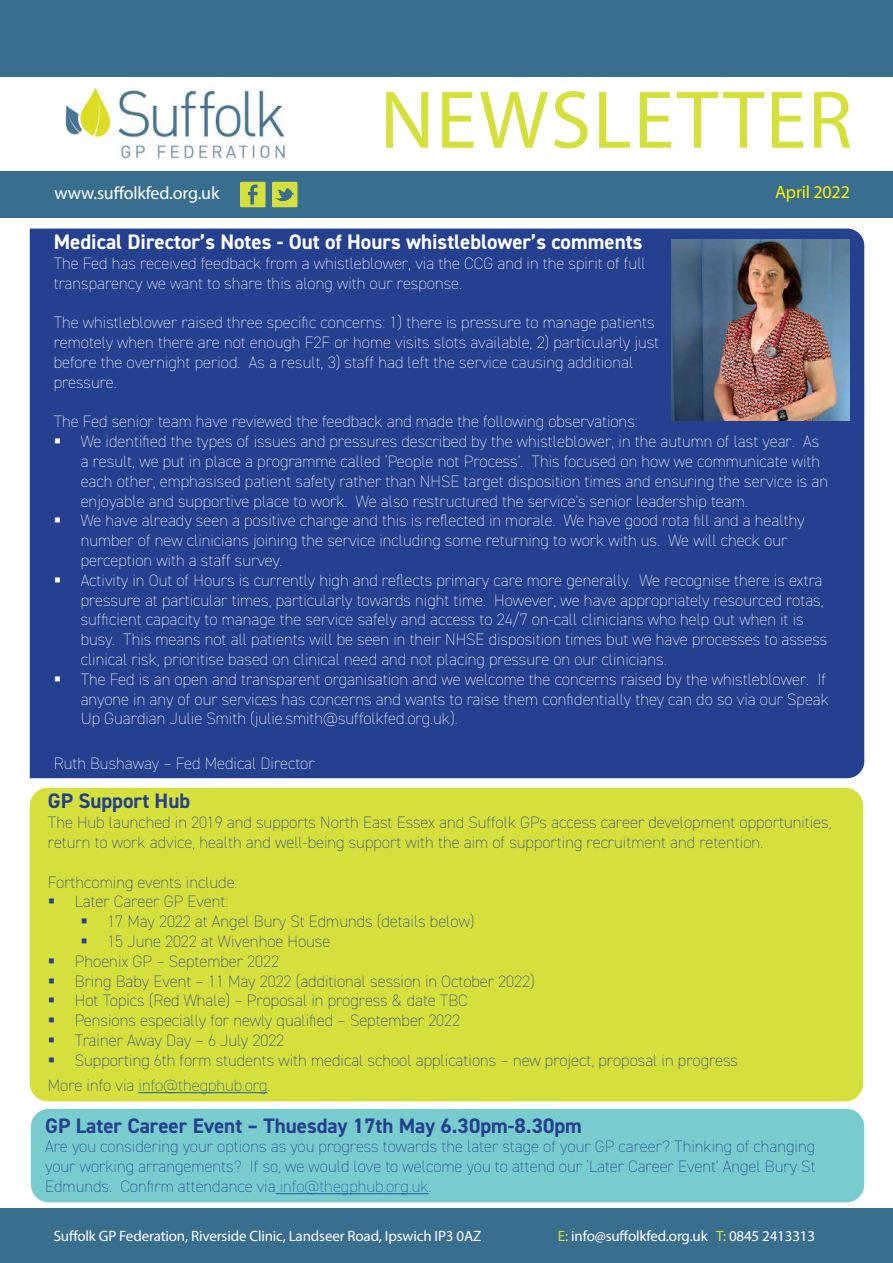
<style>
.page{position:relative;width:893px;height:1263px;background:#fff}
.page>*{position:absolute;margin:0;border:0;box-sizing:border-box;transform-origin:0 0}
.t1{font:82.65px "Myriad Pro";letter-spacing:.02em;color:#d6e03d}
.t2{font:700 21px "DIN2014";color:#24408e}
.t3{font:700 21px "DIN2014";color:#fff}
.t4{font:18px "Myriad Pro";letter-spacing:-.01em;color:#fff}
.t5{font:18px "Myriad Pro";letter-spacing:-.01em;color:#fff100}
.t6{font:200 16.5px/19.8px "DIN2014";color:#fff}
.t7{font:200 16.5px/19.8px "DIN2014";color:#24408e}
.t8{font:200 16.5px "DIN2014";color:#1f5d9e}
.t9{font:15px "Myriad Pro";letter-spacing:-.01em;color:#fff}
.s1{color:#24408e}
.s2{color:#1f5d9e}
.s3{color:#d6e03d}
</style>
<div class="page">
<div style="left:0;top:0;width:893px;height:218px;background:#3a6e8f"></div>
<div style="left:0;top:77px;width:893px;height:94px;background:#fff"></div>
<img style="left:64px;top:88px;width:221px;height:71px">
<div style="left:240px;top:182px;width:25px;height:25px;background:#d6e03d"></div>
<svg style="left:248px;top:185px;width:10px;height:20px"></svg>
<div style="left:272px;top:182px;width:25px;height:25px;background:#d6e03d"></div>
<svg style="left:275px;top:188px;width:19px;height:14px"></svg>
<div style="left:0;top:1209px;width:893px;height:54px;background:#3a6e8f"></div>
<div style="left:30px;top:229px;width:834px;height:549px;background:#24408e"></div>
<img style="left:672px;top:239px;width:178px;height:182px">
<div style="left:30px;top:788px;width:833px;height:313px;background:#d6e03d;border-radius:18px"></div>
<hr style="left:139px;top:1092px;width:128px;height:1px;background:#1f5d9e">
<div style="left:31px;top:1109px;width:833px;height:93px;background:#78ccce;border-radius:18px"></div>
<hr style="left:276px;top:1193px;width:153px;height:1px;background:#1f5d9e">
<svg style="left:55px;top:439px;width:5px;height:4px"></svg>
<svg style="left:55px;top:518px;width:5px;height:5px"></svg>
<svg style="left:55px;top:577px;width:5px;height:5px"></svg>
<svg style="left:55px;top:676px;width:5px;height:5px"></svg>
<h1 class="t1" style="left:380px;top:88px;width:474px">NEWSLETTER</h1>
<p class="t4" style="left:55px;top:186px;width:166px">www.suffolkfed.org.uk</p>
<p class="t5" style="left:775px;top:185px;width:76px">April 2022</p>
<p class="t3" style="left:54px;top:234px;width:590px">Medical Director’s Notes - Out of Hours whistleblower’s comments</p>
<p class="t6" style="left:54px;top:254px;width:594px">The Fed has received feedback from a whistleblower, via the CCG and in the spirit of full transparency we want to share this along with our response.</p>
<p class="t6" style="left:54px;top:313px;width:607px">The whistleblower raised three specific concerns: 1) there is pressure to manage patients remotely when there are not enough F2F or home visits slots available, 2) particularly just before the overnight period. As a result, 3) staff had left the service causing additional pressure.</p>
<p class="t6" style="left:81px;top:412px;width:750px;text-indent:-27px">The Fed senior team have reviewed the feedback and made the following observations:<br>We identified the types of issues and pressures described by the whistleblower, in the autumn of last year. As a result, we put in place a programme called ‘People not Process’. This focused on how we communicate with each other, emphasised patient safety rather than NHSE target disposition times and ensuring the service is an enjoyable and supportive place to work. We also restructured the service’s senior leadership team.<br>We have already seen a positive change and this is reflected in morale. We have good rota fill and a healthy number of new clinicians joining the service including some returning to work with us. We will check our perception with a staff survey.<br>Activity in Out of Hours is currently high and reflects primary care more generally. We recognise there is extra pressure at particular times, particularly towards night time. However, we have appropriately resourced rotas, sufficient capacity to manage the service safely and access to 24/7 on-call clinicians who help out when it is busy. This means not all patients will be seen in their NHSE disposition times but we have processes to assess clinical risk, prioritise based on clinical need and not placing pressure on our clinicians.<br>The Fed is an open and transparent organisation and we welcome the concerns raised by the whistleblower. If anyone in any of our services has concerns and wants to raise them confidentially they can do so via our Speak Up Guardian Julie Smith (julie.smith@suffolkfed.org.uk).</p>
<p class="t6" style="left:54px;top:754px;width:263px">Ruth Bushaway – Fed Medical Director</p>
<p class="t2" style="left:48px;top:793px;width:144px">GP Support Hub</p>
<p class="t7" style="left:48px;top:813px;width:785px">The Hub launched in 2019 and supports North East Essex and Suffolk GPs access career development opportunities, return to work advice, health and well-being support with the aim of supporting recruitment and retention.</p>
<p class="t7" style="left:48px;top:873px;width:191px">Forthcoming events include:</p>
<p class="t7" style="left:75px;top:892px;width:155px">Later Career GP Event:</p>
<p class="t7" style="left:107px;top:912px;width:369px">17 May 2022 at Angel Bury St Edmunds (details below)</p>
<p class="t7" style="left:107px;top:932px;width:225px">15 June 2022 at Wivenhoe House</p>
<p class="t7" style="left:75px;top:952px;width:206px">Phoenix GP – September 2022</p>
<p class="t7" style="left:75px;top:972px;width:461px">Bring Baby Event – 11 May 2022 (additional session in October 2022)</p>
<p class="t7" style="left:75px;top:991px;width:395px">Hot Topics (Red Whale) – Proposal in progress &amp; date TBC</p>
<p class="t7" style="left:75px;top:1011px;width:387px">Pensions especially for newly qualified – September 2022</p>
<p class="t7" style="left:75px;top:1031px;width:211px">Trainer Away Day – 6 July 2022</p>
<p class="t7" style="left:75px;top:1051px;width:665px">Supporting 6th form students with medical school applications – new project, proposal in progress</p>
<p class="t8" style="left:48px;top:1077px;width:224px"><span class="s1">More info via</span> info@thegphub.org<span class="s1">.</span></p>
<p class="t2" style="left:45px;top:1118px;width:538px">GP Later Career Event – Thuesday 17th May 6.30pm-8.30pm</p>
<p class="t7" style="left:45px;top:1137px;width:772px;text-align:justify">Are you considering your options as you progress towards the later stage of your GP career? Thinking of changing your working arrangements? If so, we would love to welcome you to attend our ‘Later Career Event’ Angel Bury St Edmunds. Confirm attendance via <span class="s2">info@thegphub.org.uk</span>.</p>
<p class="t9" style="left:54px;top:1230px;width:429px">Suffolk GP Federation, Riverside Clinic, Landseer Road, Ipswich IP3 0AZ</p>
<p class="t9" style="left:558px;top:1230px;width:259px"><span class="s3">E:</span> info@suffolkfed.org.uk <span class="s3">T:</span> 0845 2413313</p>
</div>
